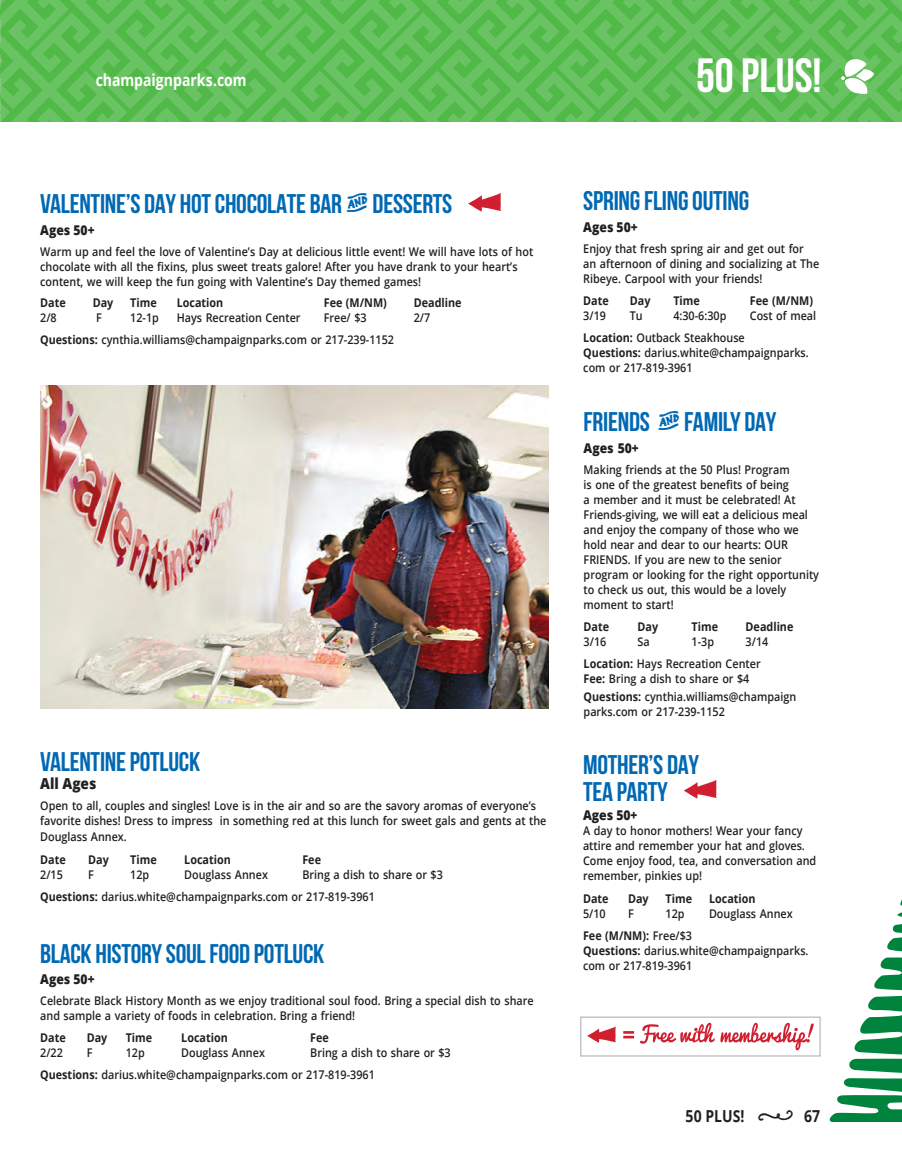
<style>
.page{position:relative;width:902px;height:1161px;background:#fff}
.page>*{position:absolute;margin:0;border:0;box-sizing:border-box;transform-origin:0 0}
.JMS_Page_Head_Left_A{font:700 48px "Bebas Neue";letter-spacing:-.005em;color:#fff}
._01title{font:700 27px/27px "Bebas Neue";letter-spacing:-.01em;color:#0168b3}
.t1{font:700 16.5px "Open Sans";color:#fff;scale:.85 1}
.JMS_Page_Number___De{font:700 16.5px "Open Sans";letter-spacing:.005em;color:#231f20;scale:.85 1}
.Ages_8{font:800 15.15px "Open Sans";color:#231f20;scale:.9 1}
.Ages_8-2{font:800 13.5px "Open Sans";color:#231f20;scale:.9 1}
._01_body{font:800 13.5px "Open Sans";color:#231f20;scale:.9 1}
._01title-2{font:800 13.5px "Open Sans";color:#231f20;scale:.9 1}
._01_body-2{font:600 12px/15px "Open Sans";color:#231f20;scale:.9 1}
._01_text_no_underlin{font:600 12px/15px "Open Sans";color:#231f20;scale:.9 1}
._01text{font:700 12px "Open Sans";color:#231f20;scale:.9 1}
._01text_bottom_rule{font:600 12px "Open Sans";color:#231f20;scale:.9 1}
._01text-2{font:600 12px "Open Sans";color:#231f20;scale:.9 1}
._01_text_no_underlin-2{font:700 12px "Open Sans";color:#231f20;scale:.9 1}
.s1{font-weight:700}
.s2{font-weight:600}
</style>
<div class="page">
<svg style="left:829px;top:899px;width:73px;height:223px"></svg>
<svg style="left:0;top:0;width:902px;height:121px;background:#60bf58"></svg>
<div style="left:580px;top:1017px;width:241px;height:40px;border:1px solid #bcbdc0"></div>
<svg style="left:640px;top:1023px;width:173px;height:27px"></svg>
<svg style="left:587px;top:1027px;width:29px;height:16px"></svg>
<svg style="left:623px;top:1031px;width:11px;height:7px"></svg>
<svg style="left:684px;top:780px;width:32px;height:19px"></svg>
<svg style="left:468px;top:193px;width:33px;height:19px"></svg>
<img style="left:41px;top:386px;width:508px;height:323px">
<p class="t1" style="left:96px;top:69px;width:179px">champaignparks.com</p>
<p class="JMS_Page_Head_Left_A" style="left:696px;top:49px;width:127px">50 PLUS!</p>
<p class="_01title" style="left:40px;top:190px;width:414px">VALENTINE’S DAY HOT CHOCOLATE BAR DESSERTS</p>
<p class="Ages_8-2" style="left:40px;top:219px;width:62px">Ages 50+</p>
<p class="_01_body-2" style="left:40px;top:243px;width:549px">Warm up and feel the love of Valentine’s Day at delicious little event! We will have lots of hot chocolate with all the fixins, plus sweet treats galore! After you have drank to your heart’s content, we will keep the fun going with Valentine’s Day themed games!</p>
<p class="_01text" style="left:40px;top:295px;width:30px">Date</p>
<p class="_01text" style="left:93px;top:295px;width:24px">Day</p>
<p class="_01text" style="left:130px;top:295px;width:31px">Time</p>
<p class="_01text" style="left:177px;top:295px;width:53px">Location</p>
<p class="_01text" style="left:324px;top:295px;width:72px">Fee (M/NM)</p>
<p class="_01text" style="left:414px;top:295px;width:55px">Deadline</p>
<p class="_01text-2" style="left:40px;top:310px;width:20px">2/8</p>
<p class="_01text-2" style="left:96px;top:310px;width:8px">F</p>
<p class="_01text-2" style="left:130px;top:310px;width:33px">12-1p</p>
<p class="_01text-2" style="left:177px;top:310px;width:139px">Hays Recreation Center</p>
<p class="_01text-2" style="left:324px;top:310px;width:49px">Free/ $3</p>
<p class="_01text-2" style="left:414px;top:310px;width:20px">2/7</p>
<p class="_01_text_no_underlin" style="left:40px;top:332px;width:395px"><span class="s1">Questions:</span> cynthia.williams@champaignparks.com or 217-239-1152</p>
<p class="_01title" style="left:40px;top:748px;width:161px">VALENTINE POTLUCK</p>
<p class="Ages_8" style="left:40px;top:772px;width:64px">All Ages</p>
<p class="_01_body-2" style="left:40px;top:798px;width:564px;line-height:15.5px">Open to all, couples and singles! Love is in the air and so are the savory aromas of everyone’s favorite dishes! Dress to impress in something red at this lunch for sweet gals and gents at the<br>Douglass Annex.</p>
<p class="_01text" style="left:40px;top:851px;width:30px">Date</p>
<p class="_01text" style="left:88px;top:851px;width:24px">Day</p>
<p class="_01text" style="left:130px;top:851px;width:31px">Time</p>
<p class="_01text" style="left:184px;top:851px;width:53px">Location</p>
<p class="_01text" style="left:302px;top:851px;width:22px">Fee</p>
<p class="_01text_bottom_rule" style="left:40px;top:866px;width:27px">2/15</p>
<p class="_01text_bottom_rule" style="left:88px;top:866px;width:8px">F</p>
<p class="_01text_bottom_rule" style="left:130px;top:866px;width:23px">12p</p>
<p class="_01text_bottom_rule" style="left:184px;top:866px;width:95px">Douglass Annex</p>
<p class="_01text_bottom_rule" style="left:302px;top:866px;width:158px">Bring a dish to share or $3</p>
<p class="_01_text_no_underlin" style="left:40px;top:889px;width:373px"><span class="s1">Questions:</span> darius.white@champaignparks.com or 217-819-3961</p>
<p class="_01title" style="left:40px;top:939px;width:286px">BLACK HISTORY SOUL FOOD POTLUCK</p>
<p class="Ages_8-2" style="left:40px;top:969px;width:62px">Ages 50+</p>
<p class="_01_body-2" style="left:40px;top:993px;width:550px">Celebrate Black History Month as we enjoy traditional soul food. Bring a special dish to share and sample a variety of foods in celebration. Bring a friend!</p>
<p class="_01text" style="left:40px;top:1030px;width:30px">Date</p>
<p class="_01text" style="left:87px;top:1030px;width:24px">Day</p>
<p class="_01text" style="left:126px;top:1030px;width:31px">Time</p>
<p class="_01text" style="left:181px;top:1030px;width:53px">Location</p>
<p class="_01text" style="left:310px;top:1030px;width:22px">Fee</p>
<p class="_01text_bottom_rule" style="left:40px;top:1045px;width:27px">2/22</p>
<p class="_01text_bottom_rule" style="left:87px;top:1045px;width:8px">F</p>
<p class="_01text_bottom_rule" style="left:126px;top:1045px;width:23px">12p</p>
<p class="_01text_bottom_rule" style="left:181px;top:1045px;width:95px">Douglass Annex</p>
<p class="_01text_bottom_rule" style="left:310px;top:1045px;width:158px">Bring a dish to share or $3</p>
<p class="_01_text_no_underlin" style="left:40px;top:1067px;width:373px"><span class="s1">Questions:</span> darius.white@champaignparks.com or 217-819-3961</p>
<p class="_01title" style="left:583px;top:187px;width:167px">SPRING FLING OUTING</p>
<p class="Ages_8-2" style="left:583px;top:217px;width:62px">Ages 50+</p>
<p class="_01_body-2" style="left:583px;top:241px;width:264px">Enjoy that fresh spring air and get out for an afternoon of dining and socializing at The<br>Ribeye. Carpool with your friends!</p>
<p class="_01text" style="left:583px;top:292px;width:30px">Date</p>
<p class="_01text" style="left:630px;top:292px;width:24px">Day</p>
<p class="_01text" style="left:673px;top:292px;width:31px">Time</p>
<p class="_01text" style="left:750px;top:292px;width:72px">Fee (M/NM)</p>
<p class="_01text_bottom_rule" style="left:583px;top:308px;width:27px">3/19</p>
<p class="_01text_bottom_rule" style="left:630px;top:308px;width:16px">Tu</p>
<p class="_01text_bottom_rule" style="left:673px;top:308px;width:61px">4:30-6:30p</p>
<p class="_01text_bottom_rule" style="left:750px;top:308px;width:75px">Cost of meal</p>
<p class="_01_text_no_underlin" style="left:583px;top:330px;width:181px"><span class="s1">Location:</span> Outback Steakhouse</p>
<p class="_01_text_no_underlin" style="left:583px;top:345px;width:252px"><span class="s1">Questions:</span> darius.white@champaignparks. com or 217-819-3961</p>
<p class="_01title" style="left:584px;top:408px;width:68px">FRIENDS</p>
<p class="_01title" style="left:684px;top:408px;width:94px">FAMILY DAY</p>
<p class="_01_body" style="left:584px;top:437px;width:63px">Ages 50+</p>
<p class="_01_body-2" style="left:584px;top:462px;width:263px">Making friends at the 50 Plus! Program<br>is one of the greatest benefits of being<br>a member and it must be celebrated! At Friends-giving, we will eat a delicious meal and enjoy the company of those who we hold near and dear to our hearts: OUR FRIENDS. If you are new to the senior program or looking for the right opportunity to check us out, this would be a lovely moment to start!</p>
<p class="_01text" style="left:584px;top:618px;width:30px">Date</p>
<p class="_01text" style="left:638px;top:618px;width:24px">Day</p>
<p class="_01text" style="left:692px;top:618px;width:31px">Time</p>
<p class="_01text" style="left:746px;top:618px;width:55px">Deadline</p>
<p class="_01text-2" style="left:584px;top:633px;width:27px">3/16</p>
<p class="_01text-2" style="left:638px;top:633px;width:15px">Sa</p>
<p class="_01text-2" style="left:692px;top:633px;width:27px">1-3p</p>
<p class="_01text-2" style="left:746px;top:633px;width:27px">3/14</p>
<p class="_01_text_no_underlin" style="left:584px;top:656px;width:198px"><span class="s1">Location:</span> Hays Recreation Center</p>
<p class="_01_text_no_underlin" style="left:584px;top:671px;width:186px"><span class="s1">Fee:</span> Bring a dish to share or $4</p>
<p class="_01_text_no_underlin" style="left:584px;top:689px;width:238px"><span class="s1">Questions:</span> cynthia.williams@champaign parks.com or 217-239-1152</p>
<p class="_01title" style="left:583px;top:751px;width:118px">MOTHER’S DAY<br>TEA PARTY</p>
<p class="_01title-2" style="left:583px;top:805px;width:62px">Ages 50+</p>
<p class="_01_body-2" style="left:583px;top:823px;width:261px">A day to honor mothers! Wear your fancy attire and remember your hat and gloves.<br>Come enjoy food, tea, and conversation and remember, pinkies up!</p>
<p class="_01text" style="left:583px;top:890px;width:30px">Date</p>
<p class="_01text" style="left:628px;top:890px;width:24px">Day</p>
<p class="_01text" style="left:665px;top:890px;width:31px">Time</p>
<p class="_01text" style="left:709px;top:890px;width:53px">Location</p>
<p class="_01text_bottom_rule" style="left:583px;top:905px;width:27px">5/10</p>
<p class="_01text_bottom_rule" style="left:628px;top:905px;width:8px">F</p>
<p class="_01text_bottom_rule" style="left:665px;top:905px;width:23px">12p</p>
<p class="_01text_bottom_rule" style="left:709px;top:905px;width:95px">Douglass Annex</p>
<p class="_01_text_no_underlin-2" style="left:583px;top:927px;width:123px">Fee (M/NM): <span class="s2">Free/$3</span></p>
<p class="_01_text_no_underlin" style="left:583px;top:942px;width:252px"><span class="s1">Questions:</span> darius.white@champaignparks. com or 217-819-3961</p>
<p class="JMS_Page_Number___De" style="left:685px;top:1104px;width:71px">50 PLUS!</p>
<p class="JMS_Page_Number___De" style="left:804px;top:1105px;width:20px">67</p>
</div>
